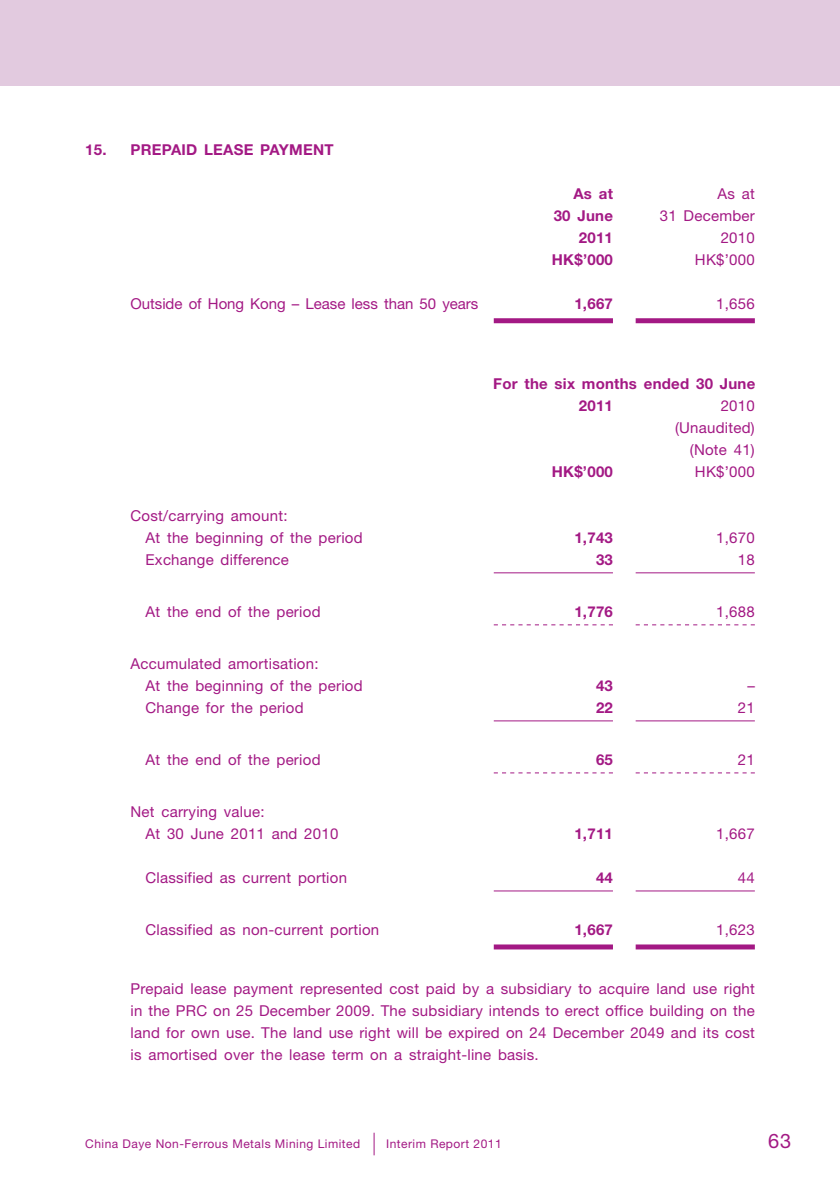
<style>
.page{position:relative;width:840px;height:1191px;background:#fff}
.page>*{position:absolute;margin:0;border:0;box-sizing:border-box;transform-origin:0 0}
.t1{font:20px "Helvetica Neue LT Std";color:#a31984}
.t2{font:15px/22px "Helvetica Neue LT Std";letter-spacing:.015em;color:#a31984}
.t3{font:700 15px/22px "Helvetica Neue LT Std";letter-spacing:.015em;color:#a31984;text-align:right}
.t4{font:15px "Helvetica Neue LT Std";letter-spacing:-.005em;color:#a31984}
.t5{font:12px "Helvetica Neue LT Std";letter-spacing:.04em;color:#a31984}
</style>
<div class="page">
<div style="left:1px;top:0;width:838px;height:85px;background:#e2cadf"></div>
<svg style="left:373px;top:1132px;width:1px;height:23px"></svg>
<div style="left:493px;top:318px;width:119px;height:5px;background:#a31984"></div>
<div style="left:635px;top:318px;width:119px;height:5px;background:#a31984"></div>
<hr style="left:493px;top:572px;width:119px;height:1px;background:#a31984">
<hr style="left:635px;top:572px;width:119px;height:1px;background:#a31984">
<svg style="left:493px;top:624px;width:119px;height:1px"></svg>
<svg style="left:635px;top:624px;width:119px;height:1px"></svg>
<hr style="left:493px;top:720px;width:119px;height:1px;background:#a31984">
<hr style="left:635px;top:720px;width:119px;height:1px;background:#a31984">
<svg style="left:493px;top:772px;width:119px;height:1px"></svg>
<svg style="left:635px;top:772px;width:119px;height:1px"></svg>
<hr style="left:493px;top:890px;width:119px;height:1px;background:#a31984">
<hr style="left:635px;top:890px;width:119px;height:1px;background:#a31984">
<div style="left:493px;top:944px;width:119px;height:5px;background:#a31984"></div>
<div style="left:635px;top:944px;width:119px;height:5px;background:#a31984"></div>
<p class="t3" style="left:85px;top:141px;width:250px">15. PREPAID LEASE PAYMENT</p>
<p class="t3" style="left:573px;top:185px;width:41px">As at</p>
<p class="t2" style="left:717px;top:185px;width:39px">As at</p>
<p class="t3" style="left:553px;top:207px;width:61px">30 June<br>2011</p>
<p class="t2" style="left:659px;top:207px;width:96px;text-align:right">31 December<br>2010</p>
<p class="t3" style="left:551px;top:251px;width:62px">HK$’000</p>
<p class="t2" style="left:694px;top:251px;width:61px">HK$’000</p>
<p class="t4" style="left:130px;top:298px;width:349px">Outside of Hong Kong – Lease less than 50 years</p>
<p class="t3" style="left:574px;top:295px;width:40px">1,667</p>
<p class="t2" style="left:715px;top:295px;width:40px">1,656</p>
<p class="t3" style="left:578px;top:375px;width:178px;text-align:left;text-indent:-85px">For the six months ended 30 June<br>2011</p>
<p class="t2" style="left:674px;top:397px;width:81px;text-align:right">2010 (Unaudited) (Note 41)</p>
<p class="t2" style="left:145px;top:507px;width:218px;text-indent:-15px">Cost/carrying amount:<br>At the beginning of the period</p>
<p class="t3" style="left:551px;top:463px;width:62px">HK$’000</p>
<p class="t2" style="left:694px;top:463px;width:61px">HK$’000</p>
<p class="t3" style="left:574px;top:529px;width:40px">1,743</p>
<p class="t2" style="left:715px;top:529px;width:40px">1,670</p>
<p class="t2" style="left:145px;top:551px;width:145px">Exchange difference</p>
<p class="t3" style="left:595px;top:551px;width:18px">33</p>
<p class="t2" style="left:737px;top:551px;width:18px">18</p>
<p class="t2" style="left:145px;top:603px;width:176px">At the end of the period</p>
<p class="t3" style="left:574px;top:603px;width:40px">1,776</p>
<p class="t2" style="left:715px;top:603px;width:40px">1,688</p>
<p class="t2" style="left:145px;top:655px;width:218px;text-indent:-15px">Accumulated amortisation:<br>At the beginning of the period</p>
<p class="t3" style="left:595px;top:677px;width:18px">43</p>
<p class="t2" style="left:747px;top:677px;width:9px">–</p>
<p class="t2" style="left:145px;top:699px;width:159px">Change for the period</p>
<p class="t3" style="left:595px;top:699px;width:18px">22</p>
<p class="t2" style="left:737px;top:699px;width:18px">21</p>
<p class="t2" style="left:145px;top:751px;width:176px">At the end of the period</p>
<p class="t3" style="left:595px;top:751px;width:18px">65</p>
<p class="t2" style="left:737px;top:751px;width:18px">21</p>
<p class="t2" style="left:145px;top:803px;width:194px;text-indent:-15px">Net carrying value:<br>At 30 June 2011 and 2010</p>
<p class="t3" style="left:574px;top:825px;width:40px">1,711</p>
<p class="t2" style="left:715px;top:825px;width:40px">1,667</p>
<p class="t2" style="left:145px;top:869px;width:203px">Classified as current portion</p>
<p class="t3" style="left:595px;top:869px;width:18px">44</p>
<p class="t2" style="left:737px;top:869px;width:18px">44</p>
<p class="t2" style="left:145px;top:921px;width:235px">Classified as non-current portion</p>
<p class="t3" style="left:574px;top:921px;width:40px">1,667</p>
<p class="t2" style="left:715px;top:921px;width:40px">1,623</p>
<p class="t2" style="left:130px;top:979px;width:625px;text-align:justify">Prepaid lease payment represented cost paid by a subsidiary to acquire land use right in the PRC on 25 December 2009. The subsidiary intends to erect office building on the land for own use. The land use right will be expired on 24 December 2049 and its cost is amortised over the lease term on a straight-line basis.</p>
<p class="t5" style="left:85px;top:1139px;width:276px">China Daye Non-Ferrous Metals Mining Limited</p>
<p class="t5" style="left:386px;top:1139px;width:117px">Interim Report 2011</p>
<h1 class="t1" style="left:767px;top:1133px;width:25px">63</h1>
</div>
